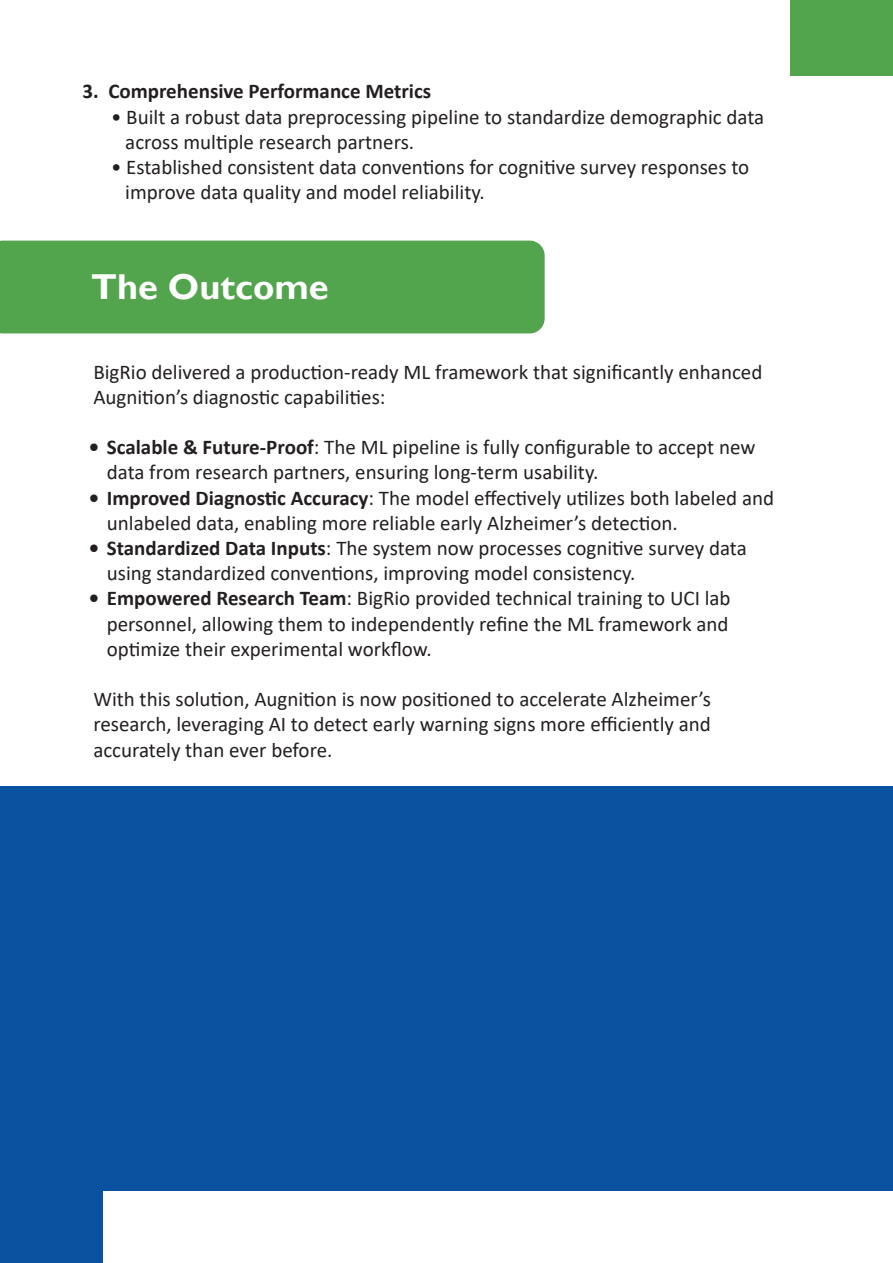
<style>
.page{position:relative;width:893px;height:1263px;background:#fff}
.page>*{position:absolute;margin:0;border:0;box-sizing:border-box;transform-origin:0 0}
.t1{font:700 36px "Gill Sans";color:#fff}
.t2{font:21px/25.2px "Calibri";color:#231f20}
.t3{font:700 21px "Calibri";color:#231f20}
.s1{font-weight:700}
</style>
<div class="page">
<div style="left:0;top:241px;width:545px;height:92px;background:#53a54d"></div>
<div style="left:791px;top:0;width:102px;height:76px;background:#53a54d"></div>
<div style="left:0;top:1190px;width:102px;height:73px;background:#0a519f"></div>
<div style="left:0;top:786px;width:893px;height:404px;background:#0a519f"></div>
<p class="t3" style="left:83px;top:77px;width:350px">3. Comprehensive Performance Metrics</p>
<p class="t2" style="left:125px;top:103px;width:640px;text-indent:-14px">• Built a robust data preprocessing pipeline to standardize demographic data across multiple research partners.</p>
<p class="t2" style="left:125px;top:154px;width:625px;text-indent:-14px">• Established consistent data conventions for cognitive survey responses to improve data quality and model reliability.</p>
<h1 class="t1" style="left:91px;top:265px;width:239px">The Outcome</h1>
<p class="t2" style="left:93px;top:358px;width:670px">BigRio delivered a production-ready ML framework that significantly enhanced<br>Augnition’s diagnostic capabilities:</p>
<p class="t2" style="left:107px;top:434px;width:650px;text-indent:-18px"><span class="s1">• Scalable &amp; Future-Proof</span>: The ML pipeline is fully configurable to accept new data from research partners, ensuring long-term usability.</p>
<p class="t2" style="left:107px;top:484px;width:669px;text-indent:-18px"><span class="s1">• Improved Diagnostic Accuracy</span>: The model effectively utilizes both labeled and unlabeled data, enabling more reliable early Alzheimer’s detection.</p>
<p class="t2" style="left:107px;top:535px;width:641px;text-indent:-18px"><span class="s1">• Standardized Data Inputs</span>: The system now processes cognitive survey data using standardized conventions, improving model consistency.</p>
<p class="t2" style="left:107px;top:585px;width:625px;text-align:justify;text-indent:-18px"><span class="s1">• Empowered Research Team</span>: BigRio provided technical training to UCI lab personnel, allowing them to independently refine the ML framework and optimize their experimental workflow.</p>
<p class="t2" style="left:93px;top:686px;width:619px;text-align:justify">With this solution, Augnition is now positioned to accelerate Alzheimer’s research, leveraging AI to detect early warning signs more efficiently and accurately than ever before.</p>
</div>
